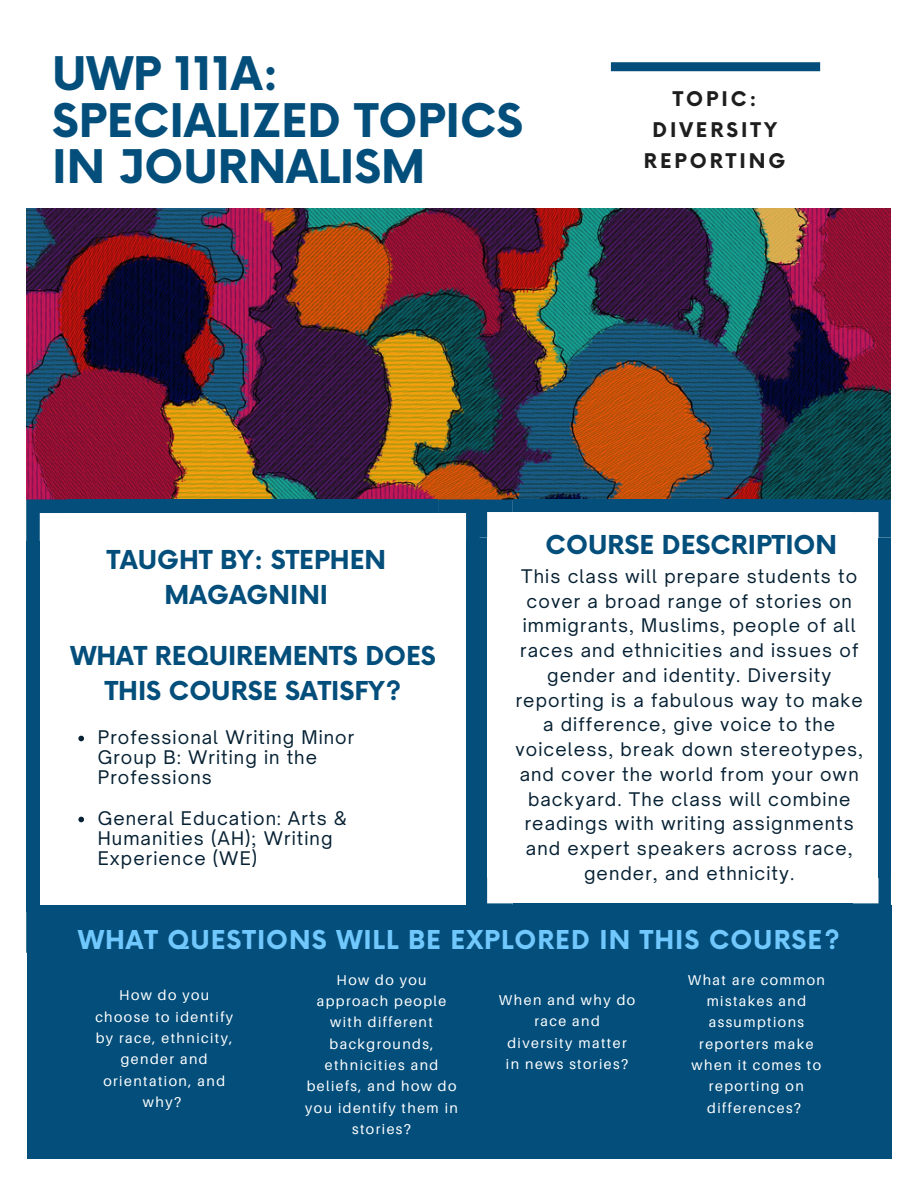
<style>
.page{position:relative;width:918px;height:1188px;background:#fff}
.page>*{position:absolute;margin:0;border:0;box-sizing:border-box;transform-origin:0 0}
.t1{font:700 45.15px/46.5px "Now";color:#034e7b}
.t2{font:700 25.35px/34.8px "Now";color:#034e7b;text-align:center}
.t3{font:700 25.35px "Now";letter-spacing:.04em;color:#71c8fd}
.t4{font:700 19.8px/30.8px "Now";letter-spacing:.15em;color:#1e1e1e;text-align:center}
.t5{font:18px/24.8px "Open Sauce One";letter-spacing:.06em;color:#062133}
.t6{font:14.25px/21.3px "Aileron";letter-spacing:.1em;color:#fff;text-align:center}
</style>
<div class="page">
<div style="left:27px;top:905px;width:865px;height:254px;background:#034e7b"></div>
<div style="left:611px;top:62px;width:209px;height:9px;background:#034e7b"></div>
<img style="left:27px;top:208px;width:864px;height:292px">
<div style="left:466px;top:541px;width:14px;height:370px;background:#034e7b"></div>
<div style="left:26px;top:541px;width:14px;height:370px;background:#034e7b"></div>
<div style="left:68px;top:499px;width:370px;height:14px;background:#034e7b"></div>
<svg style="left:26px;top:499px;width:42px;height:42px"></svg>
<svg style="left:26px;top:911px;width:1px;height:42px"></svg>
<svg style="left:78px;top:736px;width:6px;height:5px"></svg>
<svg style="left:78px;top:817px;width:6px;height:5px"></svg>
<div style="left:879px;top:538px;width:12px;height:340px;background:#034e7b"></div>
<div style="left:475px;top:538px;width:12px;height:340px;background:#034e7b"></div>
<div style="left:513px;top:500px;width:340px;height:12px;background:#034e7b"></div>
<div style="left:513px;top:903px;width:340px;height:13px;background:#034e7b"></div>
<svg style="left:853px;top:500px;width:38px;height:38px"></svg>
<svg style="left:438px;top:499px;width:75px;height:42px"></svg>
<svg style="left:853px;top:878px;width:38px;height:27px"></svg>
<svg style="left:480px;top:878px;width:33px;height:27px"></svg>
<h1 class="t1" style="left:52px;top:54px;width:472px">UWP 111A:<br>SPECIALIZED TOPICS<br>IN JOURNALISM</h1>
<p class="t4" style="left:644px;top:85px;width:143px">TOPIC:<br>DIVERSITY<br>REPORTING</p>
<h2 class="t2" style="left:107px;top:544px;width:281px">TAUGHT BY: STEPHEN<br>MAGAGNINI</h2>
<h2 class="t2" style="left:70px;top:640px;width:367px">WHAT REQUIREMENTS DOES<br>THIS COURSE SATISFY?</h2>
<p class="t5" style="left:98px;top:727px;width:258px;line-height:20.2px">Professional Writing Minor<br>Group B: Writing in the<br>Professions</p>
<p class="t5" style="left:98px;top:808px;width:251px;line-height:20.2px">General Education: Arts &amp;<br>Humanities (AH); Writing<br>Experience (WE)</p>
<h2 class="t2" style="left:546px;top:529px;width:293px">COURSE DESCRIPTION</h2>
<p class="t5" style="left:515px;top:564px;width:349px;text-align:center">This class will prepare students to cover a broad range of stories on immigrants, Muslims, people of all races and ethnicities and issues of gender and identity. Diversity reporting is a fabulous way to make a difference, give voice to the voiceless, break down stereotypes, and cover the world from your own backyard. The class will combine readings with writing assignments and expert speakers across race, gender, and ethnicity.</p>
<h2 class="t3" style="left:78px;top:926px;width:763px">WHAT QUESTIONS WILL BE EXPLORED IN THIS COURSE?</h2>
<p class="t6" style="left:95px;top:984px;width:139px">How do you choose to identify by race, ethnicity, gender and orientation, and why?</p>
<p class="t6" style="left:305px;top:969px;width:154px">How do you approach people with different backgrounds, ethnicities and beliefs, and how do you identify them in stories?</p>
<p class="t6" style="left:688px;top:969px;width:139px">What are common mistakes and assumptions reporters make when it comes to reporting on differences?</p>
<p class="t6" style="left:499px;top:989px;width:138px">When and why do race and<br>diversity matter<br>in news stories?</p>
</div>
